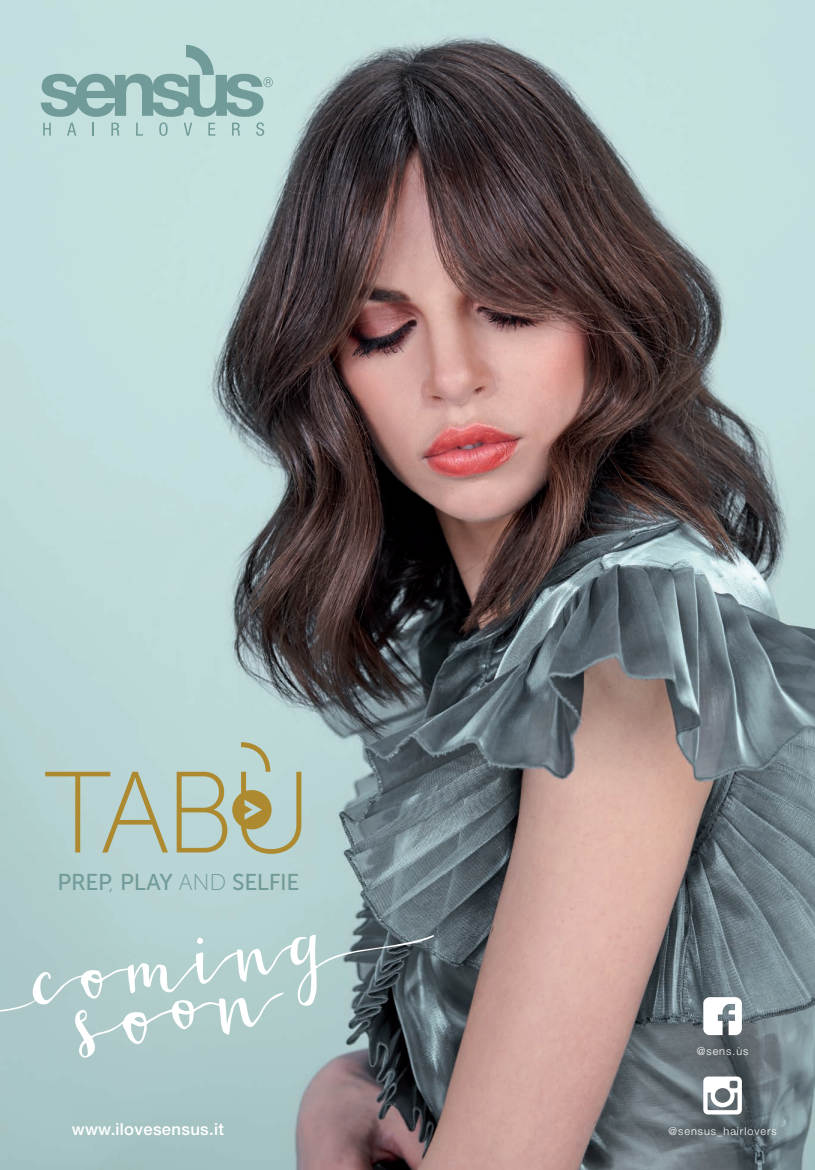
<style>
.page{position:relative;width:815px;height:1170px;background:#fff}
.page>*{position:absolute;margin:0;border:0;box-sizing:border-box;transform-origin:0 0}
.t1{font:22.88px "Museo Sans 500";letter-spacing:-.015em;color:#719b98}
.t2{font:500 16.62px "Helvetica Neue LT Std";letter-spacing:.02em;color:#fff}
.t3{font:300 10.88px "Helvetica Neue LT Std";letter-spacing:.09em;color:#fff}
.s1{font-family:"Museo Sans 100"}
</style>
<div class="page">
<img style="left:0;top:0;width:815px;height:1169px">
<svg style="left:45px;top:771px;width:123px;height:81px;background:#b5c7b7"></svg>
<svg style="left:177px;top:742px;width:124px;height:111px;background:#b6c4ae"></svg>
<svg style="left:41px;top:45px;width:232px;height:91px;background:#a8c9c6"></svg>
<svg style="left:0;top:934px;width:434px;height:124px;background:#a3baba"></svg>
<svg style="left:703px;top:997px;width:39px;height:38px"></svg>
<svg style="left:703px;top:1076px;width:39px;height:38px"></svg>
<h1 class="t1" style="left:58px;top:869px;width:244px">PREP<span class="s1">,</span> PLAY <span class="s1">AND</span> SELFIE</h1>
<p class="t3" style="left:697px;top:1044px;width:53px">@sens.ùs</p>
<h2 class="t2" style="left:72px;top:1118px;width:154px">www.ilovesensus.it</h2>
<p class="t3" style="left:668px;top:1123px;width:110px">@sensus_hairlovers</p>
</div>
